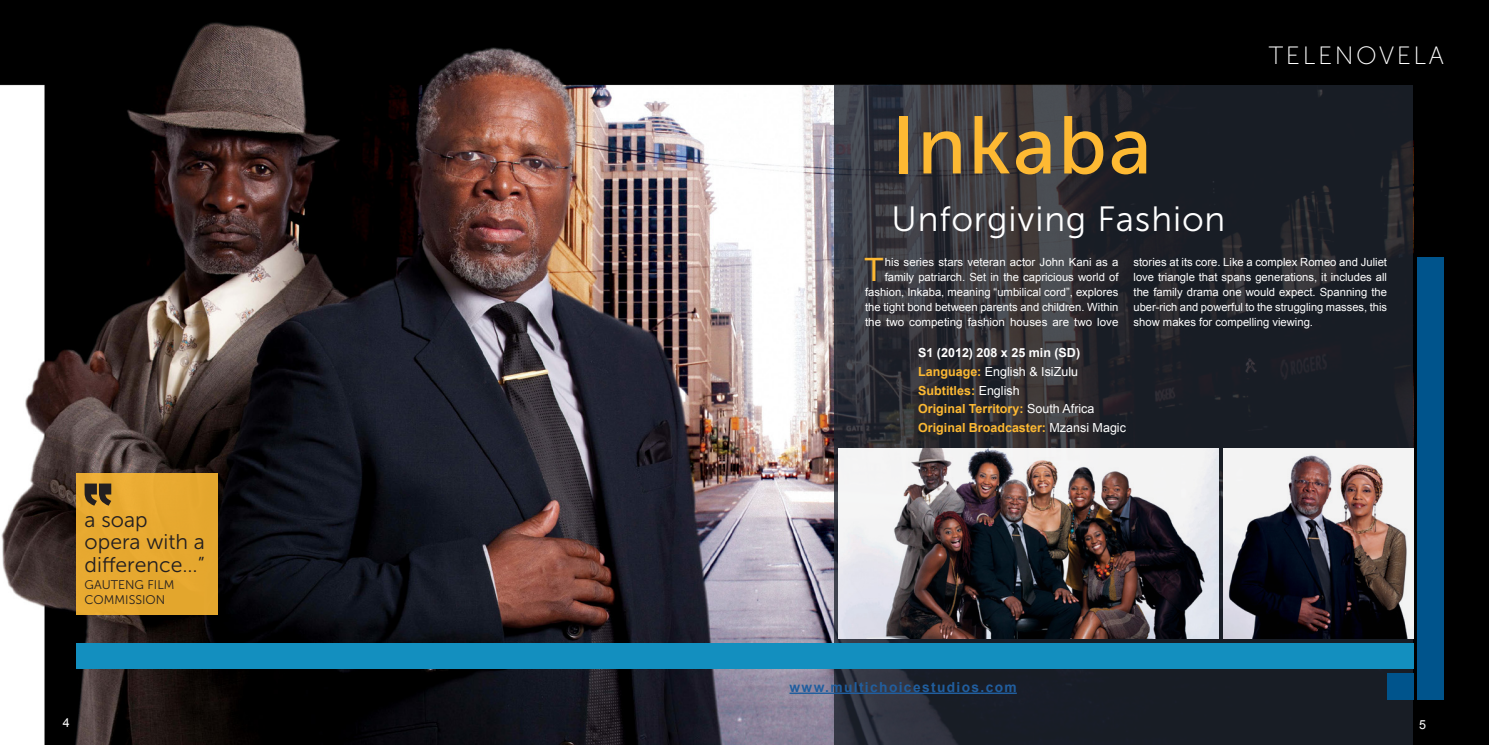
<style>
.page{position:relative;width:1489px;height:745px;background:#fff}
.page>*{position:absolute;margin:0;border:0;box-sizing:border-box;transform-origin:0 0}
.t1{font:81.25px "Museo Sans 500";letter-spacing:.025em;color:#fdb933}
.t2{font:35px "Museo Sans 300";letter-spacing:.025em;color:#fff}
.t3{font:32.25px "Arial";color:#fdb933}
.t4{font:25px "Museo Sans 100";letter-spacing:.1em;color:#fff}
.t5{font:21.25px/22.5px "Museo Sans 300";color:#231f20}
.t6{font:700 13.75px "Arial";letter-spacing:.1em;color:#215e9e}
.t7{font:700 12.5px/18.8px "Arial";color:#fdb933}
.t8{font:12.5px/15px "Museo Sans 300";color:#231f20}
.t9{font:12.5px "Arial";color:#fff}
.t10{font:11.25px/15px "Arial";color:#fff;text-align:right}
.s1{color:#fff}
.s2{font-weight:400;color:#fff}
</style>
<div class="page">
<div style="left:0;top:0;width:1488px;height:744px;background:#000"></div>
<img style="left:0;top:22px;width:1086px;height:722px">
<svg style="left:834px;top:85px;width:579px;height:659px;background:#25282f"></svg>
<img style="left:1223px;top:448px;width:190px;height:190px">
<img style="left:839px;top:448px;width:379px;height:190px">
<div style="left:76px;top:643px;width:1337px;height:25px;background:#138fbf"></div>
<div style="left:1417px;top:257px;width:26px;height:442px;background:#00548c"></div>
<div style="left:1386px;top:673px;width:27px;height:26px;background:#00548c"></div>
<hr style="left:789px;top:692px;width:227px;height:1px;background:#215e9e">
<div style="left:76px;top:472px;width:141px;height:142px;background:#e7a830"></div>
<svg style="left:85px;top:483px;width:26px;height:22px"></svg>
<h1 class="t1" style="left:891px;top:101px;width:262px">Inkaba</h1>
<h2 class="t2" style="left:891px;top:200px;width:335px">Unforgiving Fashion</h2>
<h3 class="t4" style="left:1268px;top:42px;width:176px">TELENOVELA</h3>
<h3 class="t3" style="left:864px;top:248px;width:21px">T</h3>
<p class="t10" style="left:865px;top:254px;width:255px">his series stars veteran actor John Kani as a family patriarch. Set in the capricious world of fashion, Inkaba, meaning “umbilical cord”, explores the tight bond between parents and children. Within the two competing fashion houses are two love</p>
<p class="t10" style="left:1133px;top:254px;width:255px;text-align:justify">stories at its core. Like a complex Romeo and Juliet love triangle that spans generations, it includes all the family drama one would expect. Spanning the uber-rich and powerful to the struggling masses, this show makes for compelling viewing.</p>
<h3 class="t5" style="left:85px;top:508px;width:122px">a soap opera with a difference…”</h3>
<p class="t8" style="left:85px;top:577px;width:91px">GAUTENG FILM<br>COMMISSION</p>
<p class="t7" style="left:918px;top:343px;width:209px"><span class="s1">S1 (2012) 208 x 25 min (SD)<br></span>Language: <span class="s2">English &amp; IsiZulu<br></span>Subtitles: <span class="s2">English<br></span>Original Territory: <span class="s2">South Africa<br></span>Original Broadcaster: <span class="s2">Mzansi Magic</span></p>
<p class="t6" style="left:789px;top:677px;width:229px">www.multichoicestudios.com</p>
<p class="t9" style="left:63px;top:713px;width:8px">4</p>
<p class="t9" style="left:1419px;top:715px;width:8px">5</p>
</div>
